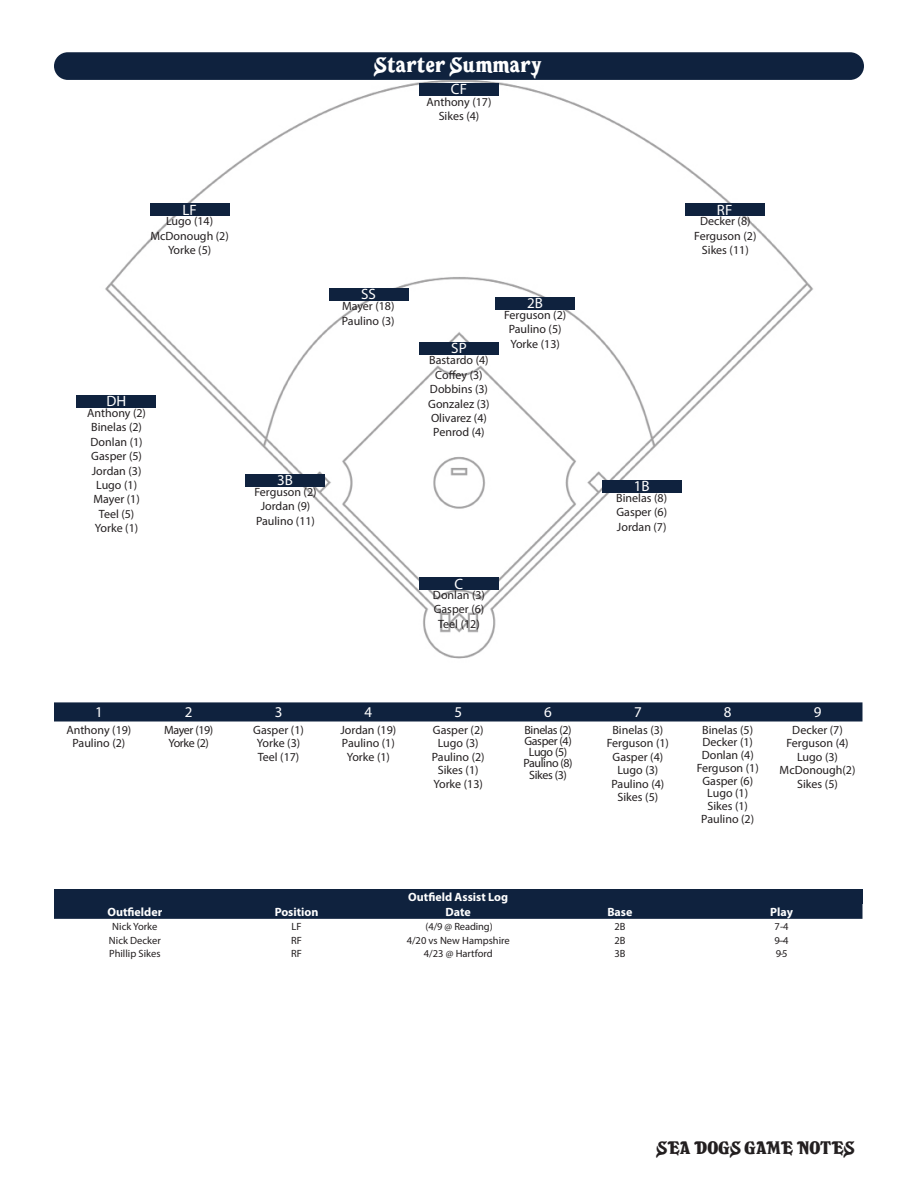
<style>
.page{position:relative;width:918px;height:1188px;background:#fff}
.page>*{position:absolute;margin:0;border:0;box-sizing:border-box;transform-origin:0 0}
.t1{font:21px "Sea Dogs";letter-spacing:.01em;color:#fff}
.t2{font:18px "Sea Dogs";color:#231f20}
.t3{font:15px "Myriad Pro";color:#fff}
.t4{font:12px/14.4px "Myriad Pro";color:#231f20;text-align:center}
.t5{font:700 12px "Myriad Pro";color:#fff}
.t6{font:12px "Myriad Pro";letter-spacing:-.03em;color:#231f20}
.t7{font:10.5px "Myriad Pro";color:#231f20}
</style>
<div class="page">
<img style="left:105px;top:80px;width:708px;height:579px">
<div style="left:419px;top:342px;width:80px;height:13px;background:#0f223e"></div>
<div style="left:602px;top:480px;width:80px;height:13px;background:#0f223e"></div>
<div style="left:245px;top:474px;width:80px;height:13px;background:#0f223e"></div>
<div style="left:329px;top:288px;width:80px;height:13px;background:#0f223e"></div>
<div style="left:150px;top:203px;width:80px;height:13px;background:#0f223e"></div>
<div style="left:419px;top:83px;width:80px;height:13px;background:#0f223e"></div>
<div style="left:685px;top:203px;width:80px;height:13px;background:#0f223e"></div>
<div style="left:495px;top:297px;width:80px;height:13px;background:#0f223e"></div>
<div style="left:419px;top:577px;width:80px;height:13px;background:#0f223e"></div>
<div style="left:76px;top:395px;width:80px;height:13px;background:#0f223e"></div>
<div style="left:54px;top:52px;width:810px;height:28px;background:#0f223e;border-radius:14px"></div>
<svg style="left:54px;top:702px;width:808px;height:20px;background:#192c46"></svg>
<div style="left:54px;top:889px;width:808px;height:15px;background:#0f223e"></div>
<div style="left:54px;top:904px;width:808px;height:15px;background:#0f223e"></div>
<p class="t1" style="left:374px;top:52px;width:169px">Starter Summary</p>
<p class="t3" style="left:451px;top:80px;width:18px">CF</p>
<p class="t4" style="left:427px;top:94px;width:66px">Anthony (17)</p>
<p class="t4" style="left:439px;top:109px;width:42px">Sikes (4)</p>
<p class="t3" style="left:182px;top:200px;width:16px">LF</p>
<p class="t4" style="left:166px;top:214px;width:49px">Lugo (14)</p>
<p class="t4" style="left:150px;top:228px;width:80px">McDonough (2)<br>Yorke (5)</p>
<p class="t3" style="left:361px;top:285px;width:16px">SS</p>
<p class="t4" style="left:342px;top:299px;width:54px">Mayer (18)</p>
<p class="t4" style="left:342px;top:313px;width:54px">Paulino (3)</p>
<p class="t3" style="left:107px;top:392px;width:21px">DH</p>
<p class="t4" style="left:87px;top:406px;width:60px">Anthony (2)</p>
<p class="t4" style="left:91px;top:420px;width:52px">Binelas (2)</p>
<p class="t4" style="left:91px;top:434px;width:54px">Donlan (1)</p>
<p class="t4" style="left:91px;top:449px;width:52px">Gasper (5)</p>
<p class="t4" style="left:92px;top:463px;width:51px">Jordan (3)</p>
<p class="t4" style="left:96px;top:478px;width:42px">Lugo (1)</p>
<p class="t4" style="left:93px;top:492px;width:48px">Mayer (1)</p>
<p class="t4" style="left:99px;top:506px;width:37px">Teel (5)</p>
<p class="t4" style="left:95px;top:521px;width:45px">Yorke (1)</p>
<p class="t3" style="left:277px;top:471px;width:17px">3B</p>
<p class="t4" style="left:254px;top:484px;width:64px">Ferguson (2)</p>
<p class="t4" style="left:261px;top:499px;width:51px">Jordan (9)</p>
<p class="t4" style="left:256px;top:513px;width:61px">Paulino (11)</p>
<p class="t3" style="left:451px;top:339px;width:17px">SP</p>
<p class="t4" style="left:429px;top:353px;width:61px">Bastardo (4)</p>
<p class="t4" style="left:435px;top:367px;width:49px">Coffey (3)</p>
<p class="t4" style="left:430px;top:382px;width:60px">Dobbins (3)</p>
<p class="t4" style="left:428px;top:396px;width:63px">Gonzalez (3)</p>
<p class="t4" style="left:431px;top:411px;width:57px">Olivarez (4)</p>
<p class="t4" style="left:433px;top:425px;width:53px">Penrod (4)</p>
<p class="t3" style="left:527px;top:294px;width:17px">2B</p>
<p class="t4" style="left:504px;top:307px;width:64px">Ferguson (2)</p>
<p class="t4" style="left:509px;top:322px;width:54px">Paulino (5)</p>
<p class="t4" style="left:510px;top:336px;width:51px">Yorke (13)</p>
<p class="t3" style="left:455px;top:574px;width:10px">C</p>
<p class="t4" style="left:433px;top:587px;width:54px">Donlan (3)</p>
<p class="t4" style="left:434px;top:602px;width:52px">Gasper (6)</p>
<p class="t4" style="left:438px;top:616px;width:43px">Teel (12)</p>
<p class="t3" style="left:717px;top:200px;width:17px">RF</p>
<p class="t4" style="left:700px;top:214px;width:52px">Decker (8)</p>
<p class="t4" style="left:694px;top:228px;width:64px">Ferguson (2)</p>
<p class="t4" style="left:702px;top:243px;width:48px">Sikes (11)</p>
<p class="t3" style="left:634px;top:477px;width:17px">1B</p>
<p class="t4" style="left:616px;top:490px;width:52px">Binelas (8)</p>
<p class="t4" style="left:616px;top:505px;width:52px">Gasper (6)</p>
<p class="t4" style="left:617px;top:519px;width:51px">Jordan (7)</p>
<p class="t3" style="left:95px;top:702px;width:9px">1</p>
<p class="t3" style="left:185px;top:702px;width:9px">2</p>
<p class="t3" style="left:275px;top:702px;width:9px">3</p>
<p class="t3" style="left:365px;top:702px;width:9px">4</p>
<p class="t3" style="left:454px;top:702px;width:9px">5</p>
<p class="t3" style="left:544px;top:702px;width:9px">6</p>
<p class="t3" style="left:634px;top:702px;width:9px">7</p>
<p class="t3" style="left:724px;top:702px;width:9px">8</p>
<p class="t3" style="left:814px;top:702px;width:9px">9</p>
<p class="t4" style="left:66px;top:722px;width:66px">Anthony (19)</p>
<p class="t4" style="left:72px;top:736px;width:54px">Paulino (2)</p>
<p class="t4" style="left:341px;top:722px;width:57px">Jordan (19)</p>
<p class="t4" style="left:342px;top:736px;width:54px">Paulino (1)</p>
<p class="t4" style="left:347px;top:749px;width:45px">Yorke (1)</p>
<p class="t6" style="left:524px;top:722px;width:49px">Binelas (2)</p>
<p class="t4" style="left:524px;top:733px;width:49px">Gasper (4)</p>
<p class="t4" style="left:529px;top:745px;width:40px">Lugo (5)</p>
<p class="t6" style="left:523px;top:756px;width:51px">Paulino (8)</p>
<p class="t4" style="left:529px;top:767px;width:39px">Sikes (3)</p>
<p class="t4" style="left:612px;top:722px;width:52px">Binelas (3)</p>
<p class="t4" style="left:607px;top:736px;width:64px">Ferguson (1)</p>
<p class="t4" style="left:613px;top:749px;width:52px">Gasper (4)</p>
<p class="t4" style="left:617px;top:763px;width:42px">Lugo (3)</p>
<p class="t4" style="left:611px;top:776px;width:54px">Paulino (4)</p>
<p class="t4" style="left:618px;top:790px;width:42px">Sikes (5)</p>
<p class="t4" style="left:702px;top:722px;width:52px">Binelas (5)</p>
<p class="t4" style="left:702px;top:735px;width:52px">Decker (1)</p>
<p class="t4" style="left:702px;top:748px;width:54px">Donlan (4)</p>
<p class="t4" style="left:697px;top:760px;width:64px">Ferguson (1)</p>
<p class="t4" style="left:702px;top:773px;width:52px">Gasper (6)</p>
<p class="t4" style="left:707px;top:786px;width:42px">Lugo (1)</p>
<p class="t4" style="left:707px;top:799px;width:42px">Sikes (1)</p>
<p class="t4" style="left:701px;top:811px;width:54px">Paulino (2)</p>
<p class="t4" style="left:792px;top:722px;width:52px">Decker (7)</p>
<p class="t4" style="left:787px;top:736px;width:64px">Ferguson (4)</p>
<p class="t4" style="left:797px;top:749px;width:42px">Lugo (3)</p>
<p class="t4" style="left:780px;top:763px;width:77px">McDonough(2)</p>
<p class="t4" style="left:797px;top:776px;width:42px">Sikes (5)</p>
<p class="t4" style="left:164px;top:722px;width:51px">Mayer (19)</p>
<p class="t4" style="left:169px;top:736px;width:42px">Yorke (2)</p>
<p class="t4" style="left:253px;top:722px;width:52px">Gasper (1)</p>
<p class="t4" style="left:257px;top:736px;width:45px">Yorke (3)</p>
<p class="t4" style="left:258px;top:749px;width:43px">Teel (17)</p>
<p class="t4" style="left:433px;top:722px;width:52px">Gasper (2)</p>
<p class="t4" style="left:438px;top:736px;width:42px">Lugo (3)</p>
<p class="t4" style="left:432px;top:749px;width:54px">Paulino (2)</p>
<p class="t4" style="left:438px;top:763px;width:42px">Sikes (1)</p>
<p class="t4" style="left:434px;top:776px;width:51px">Yorke (13)</p>
<p class="t5" style="left:408px;top:889px;width:101px">Outfield Assist Log</p>
<p class="t5" style="left:107px;top:904px;width:56px">Outfielder</p>
<p class="t5" style="left:275px;top:904px;width:45px">Position</p>
<p class="t5" style="left:446px;top:904px;width:27px">Date</p>
<p class="t5" style="left:607px;top:904px;width:27px">Base</p>
<p class="t5" style="left:770px;top:904px;width:24px">Play</p>
<p class="t7" style="left:112px;top:920px;width:47px">Nick Yorke</p>
<p class="t7" style="left:292px;top:920px;width:12px">LF</p>
<p class="t7" style="left:426px;top:920px;width:69px">(4/9 @ Reading)</p>
<p class="t7" style="left:614px;top:920px;width:13px">2B</p>
<p class="t7" style="left:775px;top:920px;width:15px">7-4</p>
<p class="t7" style="left:109px;top:934px;width:53px">Nick Decker</p>
<p class="t7" style="left:291px;top:934px;width:12px">RF</p>
<p class="t7" style="left:407px;top:934px;width:105px">4/20 vs New Hampshire</p>
<p class="t7" style="left:614px;top:934px;width:13px">2B</p>
<p class="t7" style="left:775px;top:934px;width:16px">9--4</p>
<p class="t7" style="left:109px;top:947px;width:53px">Phillip Sikes</p>
<p class="t7" style="left:291px;top:947px;width:12px">RF</p>
<p class="t7" style="left:424px;top:947px;width:70px">4/23 @ Hartford</p>
<p class="t7" style="left:614px;top:947px;width:13px">3B</p>
<p class="t7" style="left:776px;top:947px;width:13px">9-5</p>
<h2 class="t2" style="left:657px;top:1138px;width:200px">SEA DOGS GAME NOTES</h2>
</div>
